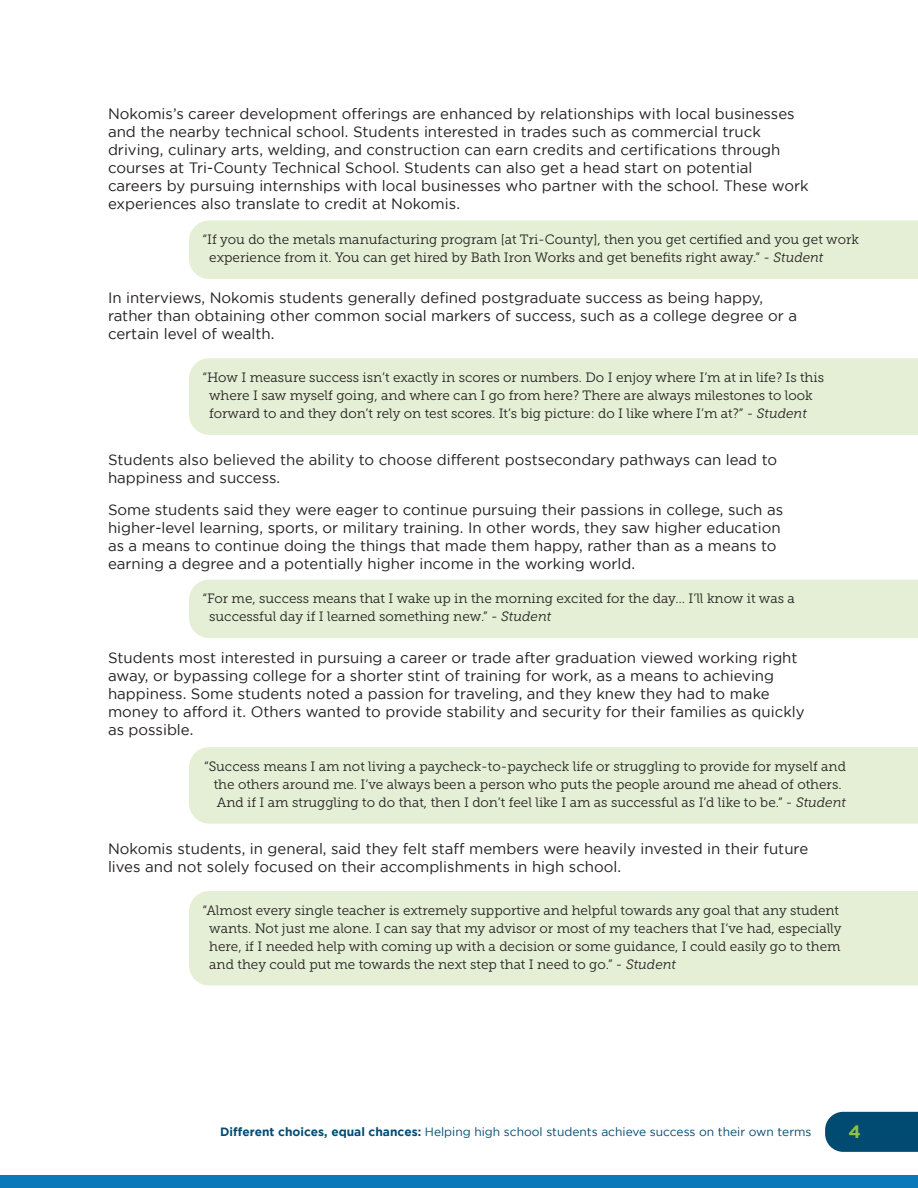
<style>
.page{position:relative;width:918px;height:1188px;background:#fff}
.page>*{position:absolute;margin:0;border:0;box-sizing:border-box;transform-origin:0 0}
.t1{font:700 18px "Gotham";color:#90c143}
.t2{font:15px/18px "Gotham";color:#231f20}
.t3{font:13.5px/18px "Museo Slab 300";color:#231f20}
.t4{font:12px "Gotham";color:#014b72}
.s1{font-style:italic}
.s2{font-weight:700}
</style>
<div class="page">
<div style="left:825px;top:1112px;width:93px;height:40px;background:#014b72"></div>
<div style="left:0;top:1176px;width:918px;height:12px;background:#0a78b9"></div>
<div style="left:189px;top:358px;width:729px;height:77px;background:#e5efd5"></div>
<div style="left:189px;top:580px;width:729px;height:58px;background:#e5efd5"></div>
<div style="left:189px;top:747px;width:729px;height:77px;background:#e5efd5"></div>
<div style="left:189px;top:891px;width:729px;height:95px;background:#e5efd5"></div>
<div style="left:189px;top:220px;width:729px;height:59px;background:#e5efd5"></div>
<p class="t2" style="left:108px;top:104px;width:702px">Nokomis’s career development offerings are enhanced by relationships with local businesses and the nearby technical school. Students interested in trades such as commercial truck driving, culinary arts, welding, and construction can earn credits and certifications through courses at Tri-County Technical School. Students can also get a head start on potential careers by pursuing internships with local businesses who partner with the school. These work experiences also translate to credit at Nokomis.</p>
<p class="t3" style="left:209px;top:231px;width:651px;text-indent:-7px">“If you do the metals manufacturing program [at Tri-County], then you get certified and you get work experience from it. You can get hired by Bath Iron Works and get benefits right away.” <span class="s1">- Student</span></p>
<p class="t2" style="left:108px;top:289px;width:691px">In interviews, Nokomis students generally defined postgraduate success as being happy, rather than obtaining other common social markers of success, such as a college degree or a certain level of wealth.</p>
<p class="t3" style="left:209px;top:368px;width:616px;text-indent:-7px">“How I measure success isn’t exactly in scores or numbers. Do I enjoy where I’m at in life? Is this where I saw myself going, and where can I go from here? There are always milestones to look forward to and they don’t rely on test scores. It’s big picture: do I like where I’m at?” <span class="s1">- Student</span></p>
<p class="t2" style="left:108px;top:451px;width:671px">Students also believed the ability to choose different postsecondary pathways can lead to happiness and success.</p>
<p class="t2" style="left:108px;top:500px;width:677px">Some students said they were eager to continue pursuing their passions in college, such as higher-level learning, sports, or military training. In other words, they saw higher education as a means to continue doing the things that made them happy, rather than as a means to earning a degree and a potentially higher income in the working world.</p>
<p class="t3" style="left:209px;top:590px;width:587px;text-indent:-7px">“For me, success means that I wake up in the morning excited for the day… I’ll know it was a successful day if I learned something new.” <span class="s1">- Student</span></p>
<p class="t2" style="left:108px;top:649px;width:698px">Students most interested in pursuing a career or trade after graduation viewed working right away, or bypassing college for a shorter stint of training for work, as a means to achieving happiness. Some students noted a passion for traveling, and they knew they had to make money to afford it. Others wanted to provide stability and security for their families as quickly as possible.</p>
<p class="t3" style="left:214px;top:757px;width:634px;text-indent:-10px">“Success means I am not living a paycheck-to-paycheck life or struggling to provide for myself and the others around me. I’ve always been a person who puts the people around me ahead of others.<br>And if I am struggling to do that, then I don’t feel like I am as successful as I’d like to be.” <span class="s1">- Student</span></p>
<p class="t2" style="left:108px;top:839px;width:702px">Nokomis students, in general, said they felt staff members were heavily invested in their future lives and not solely focused on their accomplishments in high school.</p>
<p class="t3" style="left:209px;top:901px;width:634px;text-indent:-7px">“Almost every single teacher is extremely supportive and helpful towards any goal that any student wants. Not just me alone. I can say that my advisor or most of my teachers that I’ve had, especially here, if I needed help with coming up with a decision or some guidance, I could easily go to them and they could put me towards the next step that I need to go.” <span class="s1">- Student</span></p>
<p class="t4" style="left:220px;top:1125px;width:593px"><span class="s2">Different choices, equal chances:</span> Helping high school students achieve success on their own terms</p>
<p class="t1" style="left:848px;top:1121px;width:14px">4</p>
</div>
